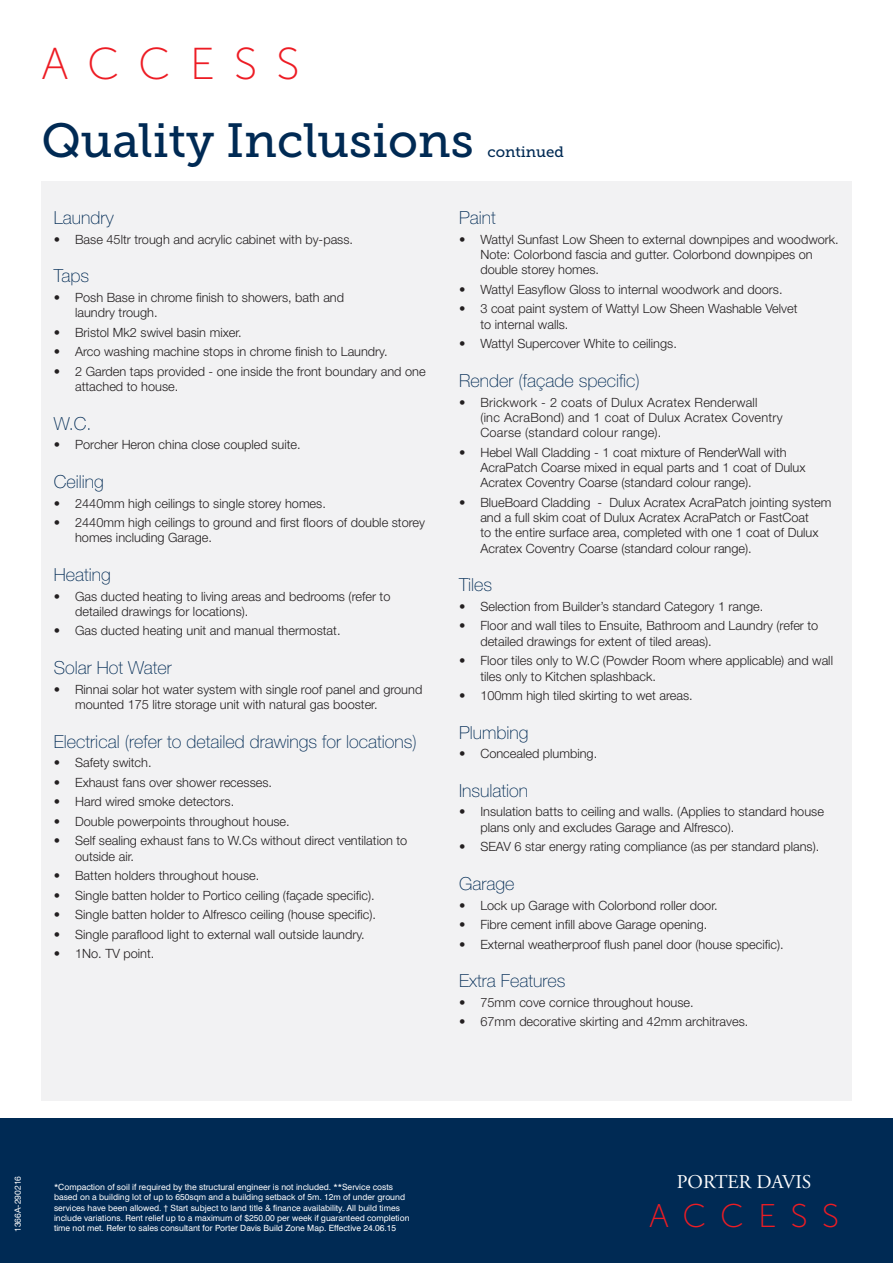
<style>
.page{position:relative;width:893px;height:1263px;background:#fff}
.page>*{position:absolute;margin:0;border:0;box-sizing:border-box;transform-origin:0 0}
.t1{font:47.85px "Museo Slab 500";color:#002a54}
.t2{font:44.55px "Museo Sans 100";letter-spacing:.42em;color:#ed1c24}
.t3{font:32.85px "Museo Sans 100";letter-spacing:.42em;color:#ed1c24}
.t4{font:19.5px "Adobe Garamond";color:#fff}
.t5{font:100 18px "Helvetica Neue";color:#002a54}
.t6{font:15px "Museo Slab 500";color:#002a54}
.t7{font:300 12.75px/15.3px "Helvetica Neue";color:#231f20}
.t8{font:300 12.75px/15.3px "Helvetica Neue";letter-spacing:.02em;color:#231f20}
.t9{font:8.55px/10.2px "Swiss 721 BT";color:#fff}
.t10{font:8.55px "Helvetica Neue";color:#fff}
</style>
<div class="page">
<div style="left:0;top:1118px;width:893px;height:145px;background:#002a54"></div>
<div style="left:41px;top:181px;width:810px;height:919px;background:#f2f2f3"></div>
<h2 class="t2" style="left:41px;top:40px;width:260px">ACCESS</h2>
<h1 class="t1" style="left:41px;top:114px;width:434px">Quality Inclusions</h1>
<p class="t6" style="left:488px;top:143px;width:78px">continued</p>
<h3 class="t5" style="left:54px;top:207px;width:62px">Laundry</h3>
<p class="t7" style="left:54px;top:231px;width:301px">• Base 45ltr trough and acrylic cabinet with by-pass.</p>
<h3 class="t5" style="left:54px;top:266px;width:37px">Taps</h3>
<p class="t7" style="left:75px;top:289px;width:270px;text-indent:-21px">• Posh Base in chrome finish to showers, bath and laundry trough.</p>
<p class="t7" style="left:54px;top:324px;width:189px">• Bristol Mk2 swivel basin mixer.</p>
<p class="t7" style="left:54px;top:344px;width:335px">• Arco washing machine stops in chrome finish to Laundry.</p>
<p class="t7" style="left:75px;top:363px;width:352px;text-indent:-21px">• 2 Garden taps provided - one inside the front boundary and one attached to house.</p>
<h3 class="t5" style="left:54px;top:413px;width:39px">W.C.</h3>
<p class="t7" style="left:54px;top:437px;width:248px">• Porcher Heron china close coupled suite.</p>
<h3 class="t5" style="left:54px;top:471px;width:52px">Ceiling</h3>
<p class="t7" style="left:54px;top:495px;width:274px">• 2440mm high ceilings to single storey homes.</p>
<p class="t7" style="left:75px;top:515px;width:352px;text-indent:-21px">• 2440mm high ceilings to ground and first floors of double storey homes including Garage.</p>
<h3 class="t5" style="left:54px;top:564px;width:59px">Heating</h3>
<p class="t7" style="left:75px;top:588px;width:317px;text-indent:-21px">• Gas ducted heating to living areas and bedrooms (refer to detailed drawings for locations).</p>
<p class="t7" style="left:54px;top:623px;width:288px">• Gas ducted heating unit and manual thermostat.</p>
<h3 class="t5" style="left:54px;top:657px;width:120px">Solar Hot Water</h3>
<p class="t7" style="left:75px;top:681px;width:349px;text-indent:-21px">• Rinnai solar hot water system with single roof panel and ground mounted 175 litre storage unit with natural gas booster.</p>
<h3 class="t5" style="left:54px;top:731px;width:365px">Electrical (refer to detailed drawings for locations)</h3>
<p class="t7" style="left:54px;top:755px;width:99px">• Safety switch.</p>
<p class="t7" style="left:54px;top:774px;width:220px">• Exhaust fans over shower recesses.</p>
<p class="t7" style="left:54px;top:794px;width:182px">• Hard wired smoke detectors.</p>
<p class="t7" style="left:54px;top:813px;width:237px">• Double powerpoints throughout house.</p>
<p class="t7" style="left:75px;top:833px;width:334px;text-indent:-21px">• Self sealing exhaust fans to W.Cs without direct ventilation to outside air.</p>
<p class="t7" style="left:54px;top:868px;width:207px">• Batten holders throughout house.</p>
<p class="t7" style="left:54px;top:887px;width:322px">• Single batten holder to Portico ceiling (façade specific).</p>
<p class="t7" style="left:54px;top:907px;width:324px">• Single batten holder to Alfresco ceiling (house specific).</p>
<p class="t7" style="left:54px;top:926px;width:312px">• Single paraflood light to external wall outside laundry.</p>
<p class="t7" style="left:54px;top:946px;width:102px">• 1No. TV point.</p>
<h3 class="t5" style="left:459px;top:207px;width:38px">Paint</h3>
<p class="t7" style="left:480px;top:231px;width:360px;text-indent:-21px">• Wattyl Sunfast Low Sheen to external downpipes and woodwork.<br>Note: Colorbond fascia and gutter. Colorbond downpipes on double storey homes.</p>
<p class="t7" style="left:459px;top:281px;width:325px">• Wattyl Easyflow Gloss to internal woodwork and doors.</p>
<p class="t7" style="left:480px;top:301px;width:319px;text-indent:-21px">• 3 coat paint system of Wattyl Low Sheen Washable Velvet to internal walls.</p>
<p class="t7" style="left:459px;top:336px;width:219px">• Wattyl Supercover White to ceilings.</p>
<h3 class="t5" style="left:459px;top:370px;width:182px">Render (façade specific)</h3>
<p class="t8" style="left:480px;top:394px;width:304px;text-indent:-21px">• Brickwork - 2 coats of Dulux Acratex Renderwall<br>(inc AcraBond) and 1 coat of Dulux Acratex Coventry<br>Coarse (standard colour range).</p>
<p class="t7" style="left:480px;top:444px;width:327px;text-indent:-21px">• Hebel Wall Cladding - 1 coat mixture of RenderWall with<br>AcraPatch Coarse mixed in equal parts and 1 coat of Dulux<br>Acratex Coventry Coarse (standard colour range).</p>
<p class="t7" style="left:480px;top:494px;width:352px;text-indent:-21px">• BlueBoard Cladding - Dulux Acratex AcraPatch jointing system and a full skim coat of Dulux Acratex AcraPatch or FastCoat<br>to the entire surface area, completed with one 1 coat of Dulux Acratex Coventry Coarse (standard colour range).</p>
<h3 class="t5" style="left:459px;top:575px;width:35px">Tiles</h3>
<p class="t7" style="left:459px;top:598px;width:306px">• Selection from Builder’s standard Category 1 range.</p>
<p class="t7" style="left:480px;top:618px;width:339px;text-indent:-21px">• Floor and wall tiles to Ensuite, Bathroom and Laundry (refer to detailed drawings for extent of tiled areas).</p>
<p class="t7" style="left:480px;top:653px;width:354px;text-indent:-21px">• Floor tiles only to W.C (Powder Room where applicable) and wall tiles only to Kitchen splashback.</p>
<p class="t7" style="left:459px;top:688px;width:235px">• 100mm high tiled skirting to wet areas.</p>
<h3 class="t5" style="left:459px;top:722px;width:71px">Plumbing</h3>
<p class="t7" style="left:459px;top:746px;width:140px">• Concealed plumbing.</p>
<h3 class="t5" style="left:459px;top:780px;width:71px">Insulation</h3>
<p class="t7" style="left:480px;top:804px;width:345px;text-indent:-21px">• Insulation batts to ceiling and walls. (Applies to standard house plans only and excludes Garage and Alfresco).</p>
<p class="t7" style="left:459px;top:839px;width:362px">• SEAV 6 star energy rating compliance (as per standard plans).</p>
<h3 class="t5" style="left:459px;top:873px;width:57px">Garage</h3>
<p class="t7" style="left:459px;top:897px;width:260px">• Lock up Garage with Colorbond roller door.</p>
<p class="t7" style="left:459px;top:916px;width:250px">• Fibre cement infill above Garage opening.</p>
<p class="t7" style="left:459px;top:936px;width:326px">• External weatherproof flush panel door (house specific).</p>
<h3 class="t5" style="left:459px;top:970px;width:108px">Extra Features</h3>
<p class="t7" style="left:459px;top:994px;width:236px">• 75mm cove cornice throughout house.</p>
<p class="t7" style="left:459px;top:1014px;width:291px">• 67mm decorative skirting and 42mm architraves.</p>
<p class="t10" style="left:12px;top:1232px;width:58px;rotate:-90deg">1366A-290216</p>
<p class="t9" style="left:54px;top:1182px;width:357px">*Compaction of soil if required by the structural engineer is not included. **Service costs based on a building lot of up to 650sqm and a building setback of 5m. 12m of under ground services have been allowed. † Start subject to land title &amp; finance availability. All build times include variations. Rent relief up to a maximum of $250.00 per week if guaranteed completion time not met. Refer to sales consultant for Porter Davis Build Zone Map. Effective 24.06.15</p>
<h3 class="t4" style="left:677px;top:1172px;width:136px">PORTER DAVIS</h3>
<h3 class="t3" style="left:649px;top:1198px;width:192px">ACCESS</h3>
</div>
